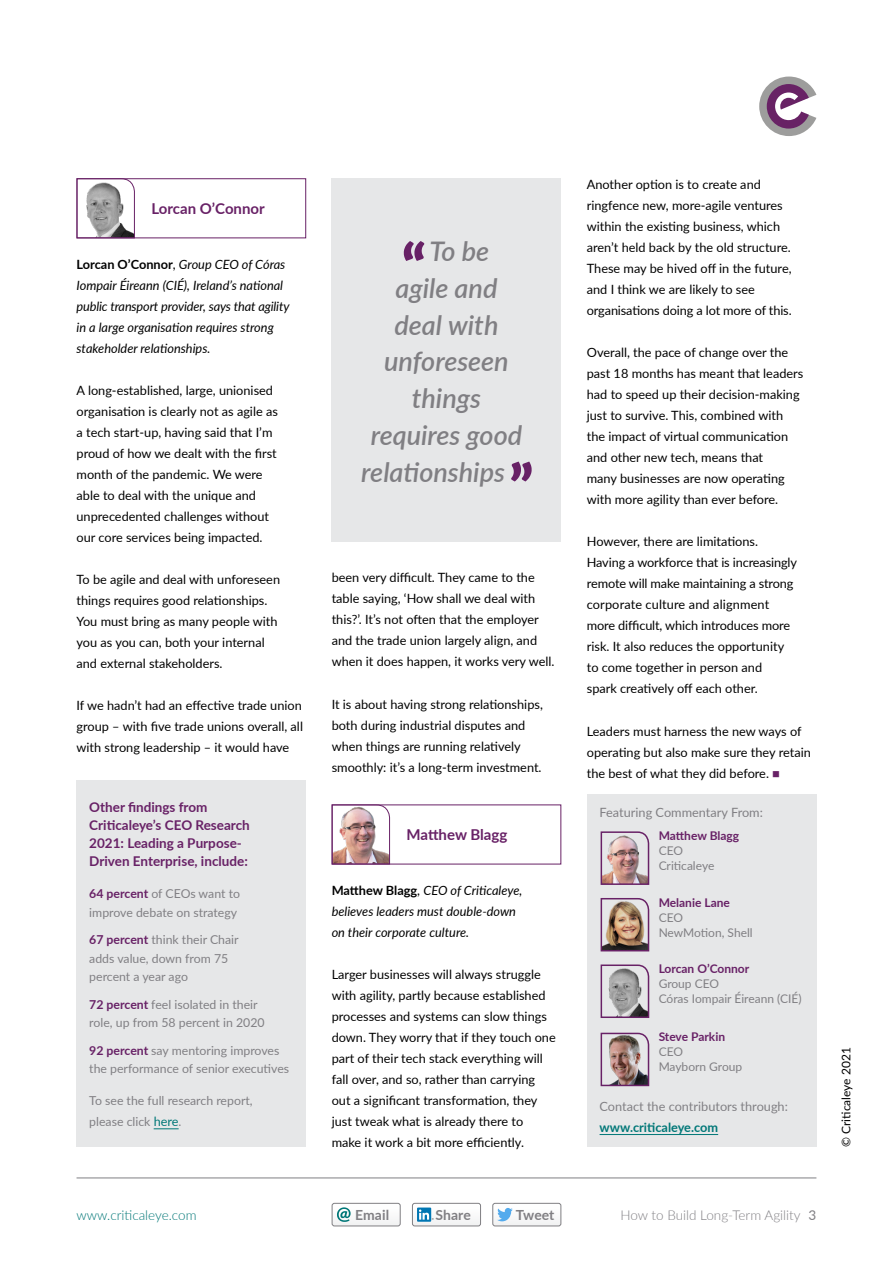
<style>
.page{position:relative;width:893px;height:1263px;background:#fff}
.page>*{position:absolute;margin:0;border:0;box-sizing:border-box;transform-origin:0 0}
.t1{font:italic 600 27px "Lato";color:#807f83}
.t2{font:700 15px "Lato";color:#682166}
.t3{font:700 13.95px "Lato";letter-spacing:.005em;color:#807f83}
.t4{font:700 13.5px/18px "Lato";color:#682166}
.t5{font:300 13.5px "Lato";color:#807f83}
.t6{font:300 13.5px "Lato";color:#077}
.t7{font:12.75px/21px "Lato";color:#000}
.t8{font:italic 12.75px/21px "Lato";color:#000}
.t9{font:12.75px "Lato";color:#807f83}
.t10{font:700 12.75px "Lato";color:#077}
.t11{font:12.3px/18.8px "Lato";color:#807f83}
.t12{font:12px/15px "Lato";color:#807f83}
.t13{font:700 12px "Lato";color:#682166}
.t14{font:12px "Lato";color:#000}
.s1{font-weight:700;font-style:normal}
.s2{font-style:normal}
.s3{font-weight:700;color:#682166}
.s4{font-size:12.75px;color:#077}
.s5{color:#682166}
.s6{font-weight:400}
</style>
<div class="page">
<div style="left:77px;top:780px;width:229px;height:367px;background:#e6e7e8"></div>
<svg style="left:154px;top:1128px;width:25px;height:1px"></svg>
<div style="left:587px;top:794px;width:229px;height:353px;background:#e6e7e8"></div>
<img style="left:600px;top:831px;width:50px;height:54px">
<svg style="left:600px;top:964px;width:50px;height:54px"></svg>
<svg style="left:600px;top:898px;width:50px;height:54px"></svg>
<img style="left:600px;top:1032px;width:50px;height:55px">
<hr style="left:600px;top:1134px;width:118px;height:1px;background:#077">
<div style="left:332px;top:179px;width:229px;height:363px;background:#e6e7e8"></div>
<svg style="left:404px;top:241px;width:20px;height:20px"></svg>
<svg style="left:511px;top:461px;width:21px;height:20px"></svg>
<img style="left:331px;top:804px;width:59px;height:61px">
<div style="left:332px;top:804px;width:229px;height:60px;border:1px solid #682166"></div>
<svg style="left:76px;top:178px;width:59px;height:61px"></svg>
<div style="left:77px;top:178px;width:229px;height:60px;border:1px solid #682166"></div>
<div style="left:412px;top:1203px;width:69px;height:23px;background:#f9fafa;border-radius:2px"></div>
<div style="left:412px;top:1203px;width:69px;height:23px;border:1px solid #807f83;border-radius:2px"></div>
<div style="left:417px;top:1207px;width:14px;height:15px;background:#0076b3"></div>
<svg style="left:419px;top:1209px;width:15px;height:11px"></svg>
<div style="left:493px;top:1203px;width:68px;height:23px;background:#f9fafa;border-radius:2px"></div>
<div style="left:492px;top:1203px;width:69px;height:23px;border:1px solid #807f83;border-radius:2px"></div>
<svg style="left:497px;top:1208px;width:16px;height:13px"></svg>
<div style="left:332px;top:1203px;width:69px;height:23px;background:#f9fafa;border-radius:2px"></div>
<div style="left:332px;top:1203px;width:69px;height:23px;border:1px solid #807f83;border-radius:2px"></div>
<svg style="left:337px;top:1207px;width:14px;height:15px"></svg>
<hr style="left:77px;top:1177px;width:739px;height:1px;background:#807f83">
<svg style="left:759px;top:77px;width:57px;height:59px"></svg>
<p class="t2" style="left:151px;top:198px;width:115px">Lorcan O’Connor</p>
<p class="t8" style="left:77px;top:253px;width:215px"><span class="s1">Lorcan O’Connor</span><span class="s2">,</span> Group CEO of Córas Iompair Éireann (CIÉ), Ireland’s national public transport provider, says that agility in a large organisation requires strong stakeholder relationships.</p>
<p class="t7" style="left:77px;top:379px;width:203px">A long-established, large, unionised organisation is clearly not as agile as a tech start-up, having said that I’m proud of how we dealt with the first month of the pandemic. We were able to deal with the unique and unprecedented challenges without our core services being impacted.</p>
<p class="t7" style="left:77px;top:568px;width:205px">To be agile and deal with unforeseen things requires good relationships.<br>You must bring as many people with you as you can, both your internal and external stakeholders.</p>
<p class="t7" style="left:77px;top:695px;width:228px;text-align:justify">If we hadn’t had an effective trade union group – with five trade unions overall, all with strong leadership – it would have</p>
<p class="t4" style="left:89px;top:798px;width:162px">Other findings from<br>Criticaleye’s CEO Research<br>2021: Leading a Purpose-<br>Driven Enterprise, include:</p>
<p class="t11" style="left:89px;top:883px;width:152px"><span class="s3">64 percent</span> of CEOs want to improve debate on strategy</p>
<p class="t11" style="left:89px;top:929px;width:151px"><span class="s3">67 percent</span> think their Chair adds value, down from 75 percent a year ago</p>
<p class="t11" style="left:89px;top:994px;width:177px"><span class="s3">72 percent</span> feel isolated in their role, up from 58 percent in 2020</p>
<p class="t11" style="left:89px;top:1040px;width:201px"><span class="s3">92 percent</span> say mentoring improves the performance of senior executives</p>
<p class="t11" style="left:89px;top:1089px;width:165px;line-height:21px">To see the full research report, please click <span class="s4">here</span>.</p>
<h1 class="t1" style="left:430px;top:232px;width:61px">To be</h1>
<h1 class="t1" style="left:395px;top:268px;width:103px">agile and</h1>
<h1 class="t1" style="left:394px;top:305px;width:105px">deal with</h1>
<h1 class="t1" style="left:384px;top:342px;width:126px">unforeseen</h1>
<h1 class="t1" style="left:412px;top:379px;width:71px">things</h1>
<h1 class="t1" style="left:371px;top:415px;width:153px">requires good</h1>
<h1 class="t1" style="left:361px;top:452px;width:145px">relationships</h1>
<p class="t7" style="left:332px;top:567px;width:224px">been very difficult. They came to the table saying, ‘How shall we deal with this?’. It’s not often that the employer and the trade union largely align, and when it does happen, it works very well.</p>
<p class="t7" style="left:332px;top:693px;width:213px">It is about having strong relationships, both during industrial disputes and when things are running relatively smoothly: it’s a long-term investment.</p>
<p class="t2" style="left:407px;top:824px;width:102px">Matthew Blagg</p>
<p class="t8" style="left:332px;top:879px;width:192px"><span class="s1">Matthew Blagg</span><span class="s2">,</span> CEO of Criticaleye, believes leaders must double-down on their corporate culture.</p>
<p class="t7" style="left:332px;top:963px;width:226px">Larger businesses will always struggle with agility, partly because established processes and systems can slow things down. They worry that if they touch one part of their tech stack everything will fall over, and so, rather than carrying out a significant transformation, they just tweak what is already there to make it work a bit more efficiently.</p>
<p class="t7" style="left:587px;top:173px;width:206px">Another option is to create and ringfence new, more-agile ventures within the existing business, which aren’t held back by the old structure.<br>These may be hived off in the future, and I think we are likely to see organisations doing a lot more of this.</p>
<p class="t7" style="left:587px;top:341px;width:218px">Overall, the pace of change over the past 18 months has meant that leaders had to speed up their decision-making just to survive. This, combined with the impact of virtual communication and other new tech, means that<br>many businesses are now operating with more agility than ever before.</p>
<p class="t7" style="left:587px;top:531px;width:212px">However, there are limitations.<br>Having a workforce that is increasingly remote will make maintaining a strong corporate culture and alignment more difficult, which introduces more risk. It also reduces the opportunity to come together in person and<br>spark creatively off each other.</p>
<p class="t7" style="left:587px;top:720px;width:226px">Leaders must harness the new ways of operating but also make sure they retain the best of what they did before. <span class="s5">■</span></p>
<p class="t9" style="left:600px;top:803px;width:165px">Featuring Commentary From:</p>
<p class="t13" style="left:659px;top:827px;width:82px">Matthew Blagg</p>
<p class="t12" style="left:659px;top:843px;width:57px">CEO<br>Criticaleye</p>
<p class="t13" style="left:659px;top:893px;width:73px">Melanie Lane</p>
<p class="t12" style="left:659px;top:909px;width:96px">CEO<br>NewMotion, Shell</p>
<p class="t13" style="left:659px;top:960px;width:92px">Lorcan O’Connor</p>
<p class="t12" style="left:659px;top:976px;width:144px">Group CEO<br>Córas Iompair Éireann (CIÉ)</p>
<p class="t13" style="left:659px;top:1028px;width:68px">Steve Parkin</p>
<p class="t12" style="left:659px;top:1044px;width:85px">CEO<br>Mayborn Group</p>
<p class="t9" style="left:600px;top:1097px;width:190px">Contact the contributors through:</p>
<p class="t10" style="left:600px;top:1117px;width:120px">www.criticaleye.com</p>
<p class="t6" style="left:77px;top:1206px;width:122px">www.criticaleye.com</p>
<p class="t3" style="left:355px;top:1205px;width:35px">Email</p>
<p class="t3" style="left:436px;top:1205px;width:37px">Share</p>
<p class="t3" style="left:516px;top:1205px;width:40px">Tweet</p>
<p class="t5" style="left:620px;top:1206px;width:197px">How to Build Long-Term Agility <span class="s6">3</span></p>
<p class="t14" style="left:837px;top:1147px;width:101px;rotate:-90deg">© Criticaleye 2021</p>
</div>
